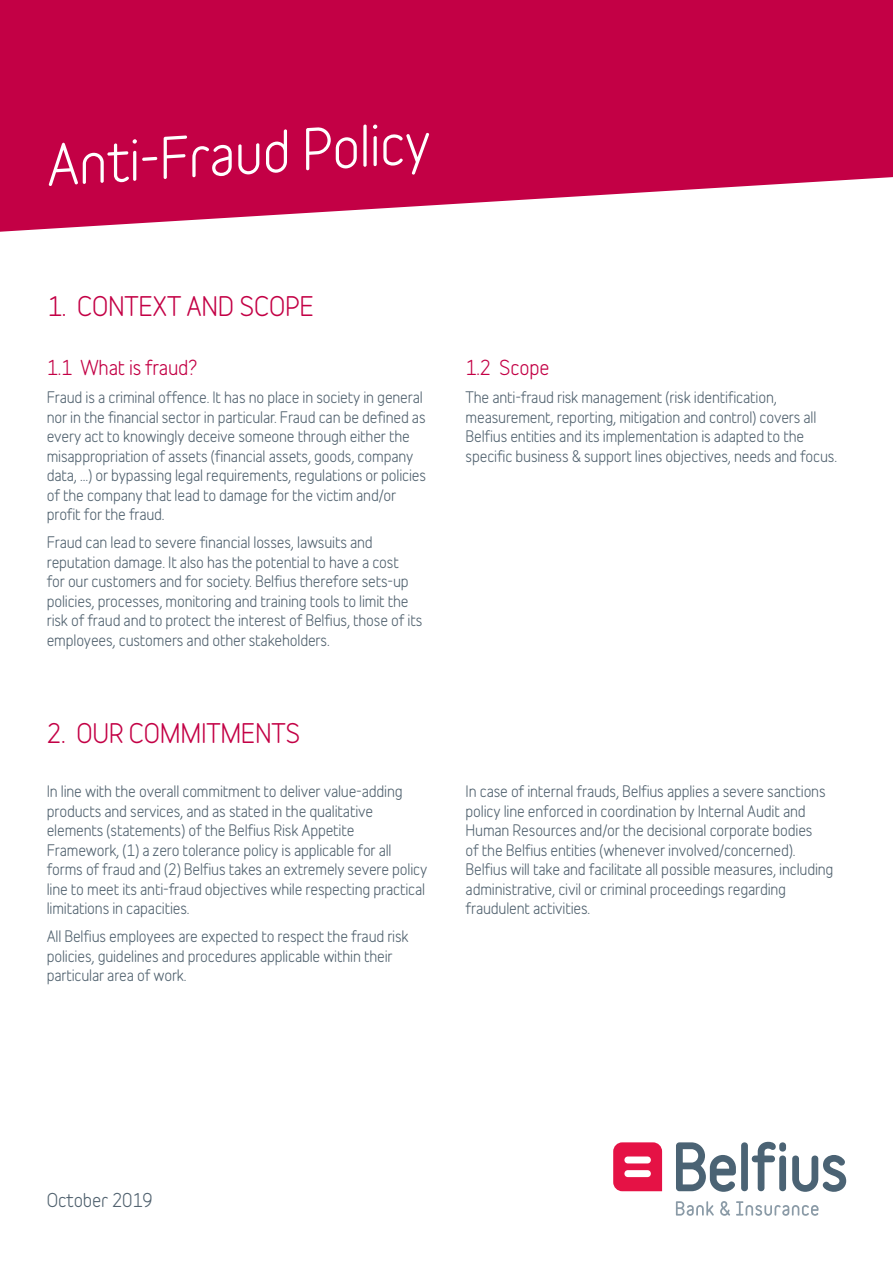
<style>
.page{position:relative;width:893px;height:1263px;background:#fff}
.page>*{position:absolute;margin:0;border:0;box-sizing:border-box;transform-origin:0 0}
.t1{font:54px "Belfius Normal";color:#fff}
.t2{font:25.5px "Belfius Alternative";letter-spacing:-.01em;color:#c30045}
.t3{font:19.5px "Belfius Alternative";letter-spacing:-.01em;color:#c30045}
.t4{font:18px "Belfius Normal";letter-spacing:-.01em;color:#51626f}
.t5{font:15px/19.5px "Belfius Alternative";letter-spacing:-.01em;color:#51626f}
</style>
<div class="page">
<svg style="left:613px;top:1142px;width:49px;height:49px;background:#e61d4d"></svg>
<div style="left:624px;top:1156px;width:27px;height:7px;background:#fff;border-radius:3px"></div>
<div style="left:624px;top:1170px;width:27px;height:7px;background:#fff;border-radius:3px"></div>
<svg style="left:676px;top:1201px;width:38px;height:15px"></svg>
<svg style="left:720px;top:1201px;width:10px;height:15px"></svg>
<svg style="left:736px;top:1201px;width:82px;height:15px"></svg>
<svg style="left:676px;top:1142px;width:60px;height:50px"></svg>
<div style="left:741px;top:1142px;width:7px;height:49px;background:#4b6374;border-radius:3px"></div>
<svg style="left:752px;top:1142px;width:34px;height:49px"></svg>
<svg style="left:792px;top:1155px;width:54px;height:37px"></svg>
<svg style="left:0;top:0;width:893px;height:232px;background:#ca1e5b"></svg>
<h1 class="t1" style="left:44px;top:119px;width:386px;rotate:-3deg">Anti-Fraud Policy</h1>
<h2 class="t2" style="left:48px;top:285px;width:268px">1. CONTEXT AND SCOPE</h2>
<h3 class="t3" style="left:47px;top:351px;width:152px">1.1 What is fraud?</h3>
<p class="t5" style="left:47px;top:386px;width:381px">Fraud is a criminal offence. It has no place in society in general nor in the financial sector in particular. Fraud can be defined as every act to knowingly deceive someone through either the misappropriation of assets (financial assets, goods, company data, …) or bypassing legal requirements, regulations or policies of the company that lead to damage for the victim and/or profit for the fraud.</p>
<p class="t5" style="left:47px;top:531px;width:377px">Fraud can lead to severe financial losses, lawsuits and reputation damage. It also has the potential to have a cost<br>for our customers and for society. Belfius therefore sets-up policies, processes, monitoring and training tools to limit the risk of fraud and to protect the interest of Belfius, those of its employees, customers and other stakeholders.</p>
<h2 class="t2" style="left:47px;top:711px;width:255px">2. OUR COMMITMENTS</h2>
<p class="t5" style="left:47px;top:780px;width:382px">In line with the overall commitment to deliver value-adding products and services, and as stated in the qualitative elements (statements) of the Belfius Risk Appetite Framework, (1) a zero tolerance policy is applicable for all forms of fraud and (2) Belfius takes an extremely severe policy line to meet its anti-fraud objectives while respecting practical limitations in capacities.</p>
<p class="t5" style="left:47px;top:925px;width:363px">All Belfius employees are expected to respect the fraud risk policies, guidelines and procedures applicable within their particular area of work.</p>
<h3 class="t3" style="left:466px;top:351px;width:85px">1.2 Scope</h3>
<p class="t5" style="left:466px;top:386px;width:373px">The anti-fraud risk management (risk identification, measurement, reporting, mitigation and control) covers all Belfius entities and its implementation is adapted to the specific business &amp; support lines objectives, needs and focus.</p>
<p class="t5" style="left:466px;top:780px;width:369px">In case of internal frauds, Belfius applies a severe sanctions policy line enforced in coordination by Internal Audit and Human Resources and/or the decisional corporate bodies<br>of the Belfius entities (whenever involved/concerned).<br>Belfius will take and facilitate all possible measures, including administrative, civil or criminal proceedings regarding fraudulent activities.</p>
<p class="t4" style="left:47px;top:1185px;width:108px">October 2019</p>
</div>
